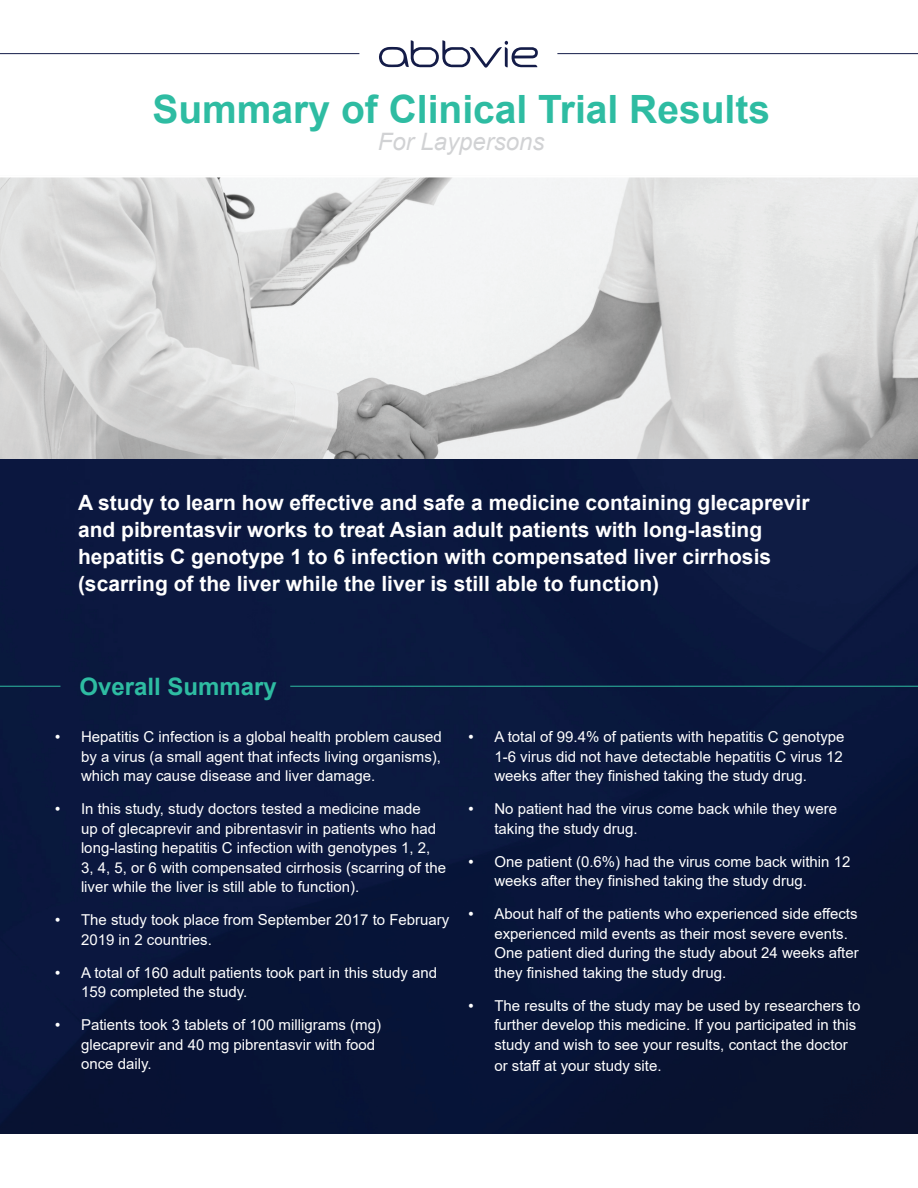
<style>
.page{position:relative;width:918px;height:1188px;background:#fff}
.page>*{position:absolute;margin:0;border:0;box-sizing:border-box;transform-origin:0 0}
.t1{font:700 39px "Arial";color:#2ebca2}
.t2{font:700 24px "Arial";color:#2ebca2}
.t3{font:italic 24px "Arial";color:#d1d2d4}
.t4{font:700 21px/27px "Arial";color:#fff}
.t5{font:15px/19.5px "Arial";color:#fff}
.s1{font-family:"Gotham"}
</style>
<div class="page">
<img style="left:0;top:461px;width:918px;height:673px">
<svg style="left:0;top:177px;width:918px;height:284px"></svg>
<svg style="left:379px;top:40px;width:159px;height:28px"></svg>
<hr style="left:0;top:53px;width:359px;height:1px;background:#141c48">
<hr style="left:557px;top:53px;width:361px;height:1px;background:#141c48">
<hr style="left:0;top:686px;width:60px;height:1px;background:#2ebca2">
<hr style="left:290px;top:686px;width:628px;height:1px;background:#2ebca2">
<h1 class="t1" style="left:152px;top:82px;width:619px">Summary of Clinical Trial Results</h1>
<h2 class="t3" style="left:378px;top:126px;width:168px">For Laypersons</h2>
<p class="t4" style="left:78px;top:489px;width:733px">A study to learn how effective and safe a medicine containing glecaprevir and pibrentasvir works to treat Asian adult patients with long-lasting hepatitis C genotype 1 to 6 infection with compensated liver cirrhosis (scarring of the liver while the liver is still able to function)</p>
<h2 class="t2" style="left:80px;top:670px;width:199px">Overall Summary</h2>
<p class="t5" style="left:81px;top:727px;width:362px;text-align:justify;text-indent:-27px"><span class="s1">•</span> Hepatitis C infection is a global health problem caused by a virus (a small agent that infects living organisms), which may cause disease and liver damage.</p>
<p class="t5" style="left:81px;top:799px;width:367px;text-indent:-27px"><span class="s1">•</span> In this study, study doctors tested a medicine made<br>up of glecaprevir and pibrentasvir in patients who had long-lasting hepatitis C infection with genotypes 1, 2, 3, 4, 5, or 6 with compensated cirrhosis (scarring of the liver while the liver is still able to function).</p>
<p class="t5" style="left:81px;top:910px;width:370px;text-indent:-27px"><span class="s1">•</span> The study took place from September 2017 to February<br>2019 in 2 countries.</p>
<p class="t5" style="left:81px;top:963px;width:358px;text-indent:-27px"><span class="s1">•</span> A total of 160 adult patients took part in this study and<br>159 completed the study.</p>
<p class="t5" style="left:81px;top:1015px;width:302px;text-indent:-27px"><span class="s1">•</span> Patients took 3 tablets of 100 milligrams (mg) glecaprevir and 40 mg pibrentasvir with food once daily.</p>
<p class="t5" style="left:494px;top:727px;width:352px;text-align:justify;text-indent:-27px"><span class="s1">•</span> A total of 99.4% of patients with hepatitis C genotype 1-6 virus did not have detectable hepatitis C virus 12 weeks after they finished taking the study drug.</p>
<p class="t5" style="left:494px;top:799px;width:344px;text-indent:-27px"><span class="s1">•</span> No patient had the virus come back while they were taking the study drug.</p>
<p class="t5" style="left:494px;top:852px;width:357px;text-indent:-27px"><span class="s1">•</span> One patient (0.6%) had the virus come back within 12 weeks after they finished taking the study drug.</p>
<p class="t5" style="left:494px;top:904px;width:366px;text-indent:-27px"><span class="s1">•</span> About half of the patients who experienced side effects experienced mild events as their most severe events.<br>One patient died during the study about 24 weeks after they finished taking the study drug.</p>
<p class="t5" style="left:494px;top:996px;width:367px;text-indent:-27px"><span class="s1">•</span> The results of the study may be used by researchers to further develop this medicine. If you participated in this study and wish to see your results, contact the doctor</p>
<p class="t5" style="left:494px;top:1056px;width:169px">or staff at your study site.</p>
</div>
